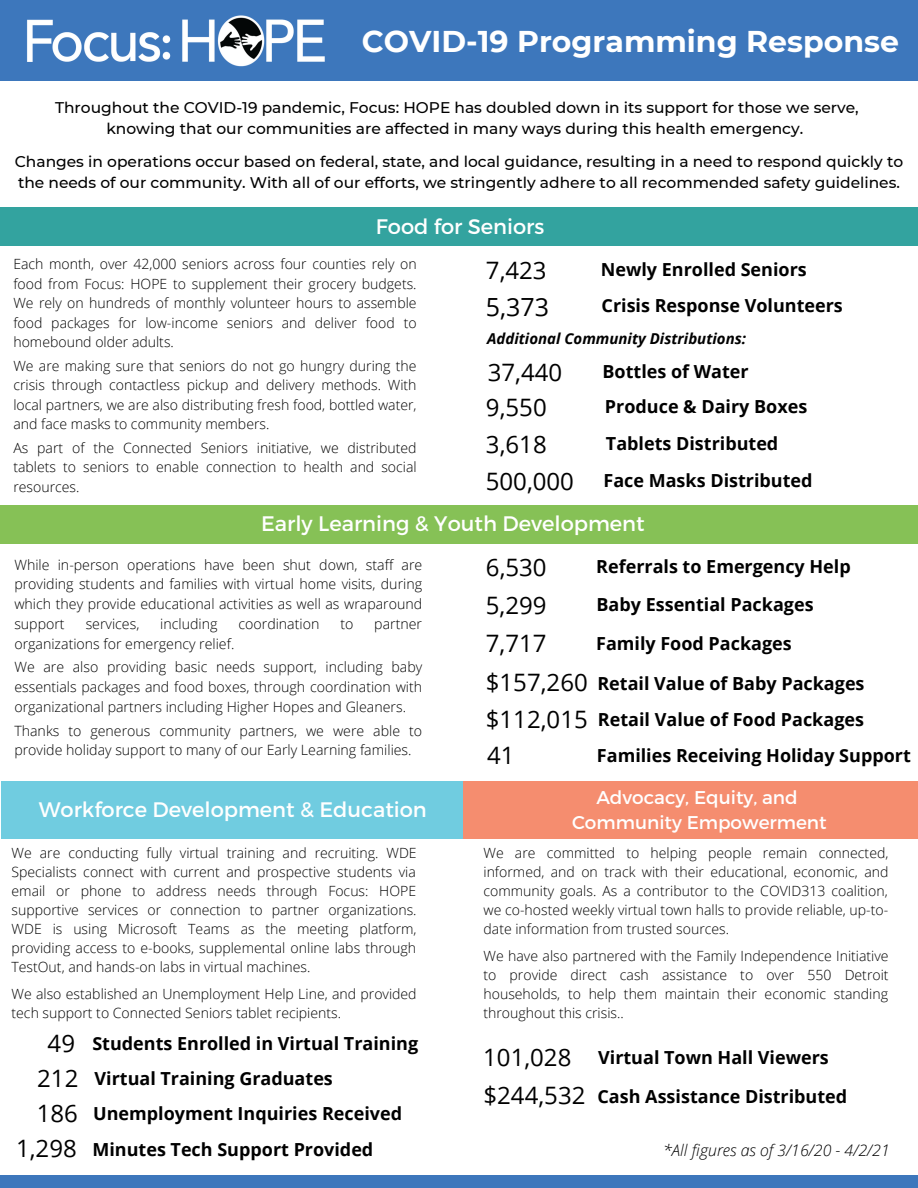
<style>
.page{position:relative;width:918px;height:1188px;background:#fff}
.page>*{position:absolute;margin:0;border:0;box-sizing:border-box;transform-origin:0 0}
.t1{font:700 30px "Montserrat";color:#fff}
.t2{font:25.05px "Open Sans";color:#000}
.t3{font:24px "Open Sans";color:#000}
.t4{font:21px "Montserrat";color:#fff}
.t5{font:18.45px "Montserrat";color:#fff}
.t6{font:700 18px "Open Sans";color:#000}
.t7{font:italic 300 15.9px "Open Sans";color:#000}
.t8{font:500 15.45px/21px "Montserrat";color:#000}
.t9{font:italic 700 15px "Open Sans";color:#000}
.t10{font:300 14.1px/19px "Open Sans";color:#000;text-align:justify}
</style>
<div class="page">
<div style="left:0;top:0;width:918px;height:81px;background:#3d77bc"></div>
<img style="left:27px;top:16px;width:298px;height:51px">
<div style="left:0;top:208px;width:918px;height:38px;background:#33a39f"></div>
<div style="left:0;top:1175px;width:918px;height:13px;background:#3d77bc"></div>
<div style="left:1px;top:505px;width:917px;height:38px;background:#86c156"></div>
<div style="left:1px;top:781px;width:463px;height:57px;background:#70cce0"></div>
<div style="left:464px;top:781px;width:454px;height:57px;background:#f58d6f"></div>
<p class="t1" style="left:362px;top:23px;width:539px">COVID-19 Programming Response</p>
<p class="t8" style="left:55px;top:97px;width:805px">Throughout the COVID-19 pandemic, Focus: HOPE has doubled down in its support for those we serve,</p>
<p class="t8" style="left:106px;top:118px;width:698px">knowing that our communities are affected in many ways during this health emergency.</p>
<p class="t8" style="left:15px;top:151px;width:890px">Changes in operations occur based on federal, state, and local guidance, resulting in a need to respond quickly to the needs of our community. With all of our efforts, we stringently adhere to all recommended safety guidelines.</p>
<p class="t4" style="left:376px;top:213px;width:170px">Food for Seniors</p>
<p class="t6" style="left:601px;top:257px;width:207px">Newly Enrolled Seniors</p>
<p class="t10" style="left:13px;top:254px;width:405px;line-height:19.5px">Each month, over 42,000 seniors across four counties rely on food from Focus: HOPE to supplement their grocery budgets.<br>We rely on hundreds of monthly volunteer hours to assemble food packages for low-income seniors and deliver food to homebound older adults.</p>
<p class="t10" style="left:13px;top:356px;width:405px;line-height:19.5px">We are making sure that seniors do not go hungry during the crisis through contactless pickup and delivery methods. With local partners, we are also distributing fresh food, bottled water, and face masks to community members.</p>
<p class="t10" style="left:13px;top:438px;width:405px;line-height:19.5px">As part of the Connected Seniors initiative, we distributed tablets to seniors to enable connection to health and social resources.</p>
<p class="t3" style="left:486px;top:254px;width:62px">7,423</p>
<p class="t2" style="left:486px;top:289px;width:65px">5,373</p>
<p class="t6" style="left:602px;top:293px;width:243px">Crisis Response Volunteers</p>
<p class="t9" style="left:487px;top:328px;width:260px">Additional Community Distributions:</p>
<p class="t3" style="left:488px;top:355px;width:76px">37,440</p>
<p class="t6" style="left:603px;top:359px;width:148px">Bottles of Water</p>
<p class="t3" style="left:486px;top:390px;width:62px">9,550</p>
<p class="t6" style="left:605px;top:394px;width:204px">Produce &amp; Dairy Boxes</p>
<p class="t3" style="left:486px;top:427px;width:62px">3,618</p>
<p class="t6" style="left:606px;top:431px;width:174px">Tablets Distributed</p>
<p class="t3" style="left:486px;top:464px;width:90px">500,000</p>
<p class="t6" style="left:604px;top:468px;width:211px">Face Masks Distributed</p>
<p class="t4" style="left:261px;top:510px;width:385px">Early Learning &amp; Youth Development</p>
<p class="t10" style="left:14px;top:554px;width:409px;line-height:19.8px">While in-person operations have been shut down, staff are providing students and families with virtual home visits, during which they provide educational activities as well as wraparound support</p>
<p class="t3" style="left:486px;top:550px;width:62px">6,530</p>
<p class="t6" style="left:596px;top:554px;width:256px">Referrals to Emergency Help</p>
<p class="t3" style="left:486px;top:588px;width:62px">5,299</p>
<p class="t6" style="left:596px;top:592px;width:219px">Baby Essential Packages</p>
<p class="t10" style="left:86px;top:614px;width:55px">services,</p>
<p class="t10" style="left:160px;top:614px;width:59px">including</p>
<p class="t10" style="left:238px;top:614px;width:82px">coordination</p>
<p class="t10" style="left:340px;top:614px;width:15px">to</p>
<p class="t10" style="left:374px;top:614px;width:49px">partner</p>
<p class="t10" style="left:14px;top:634px;width:222px">organizations for emergency relief.</p>
<p class="t10" style="left:14px;top:657px;width:409px;line-height:19.8px">We are also providing basic needs support, including baby essentials packages and food boxes, through coordination with organizational partners including Higher Hopes and Gleaners.</p>
<p class="t10" style="left:14px;top:720px;width:409px;line-height:19.8px">Thanks to generous community partners, we were able to provide holiday support to many of our Early Learning families.</p>
<p class="t3" style="left:486px;top:627px;width:62px">7,717</p>
<p class="t6" style="left:596px;top:630px;width:197px">Family Food Packages</p>
<p class="t3" style="left:486px;top:666px;width:103px">$157,260</p>
<p class="t6" style="left:597px;top:670px;width:269px">Retail Value of Baby Packages</p>
<p class="t3" style="left:486px;top:702px;width:103px">$112,015</p>
<p class="t6" style="left:598px;top:707px;width:268px">Retail Value of Food Packages</p>
<p class="t3" style="left:487px;top:739px;width:29px">41</p>
<p class="t6" style="left:597px;top:743px;width:315px">Families Receiving Holiday Support</p>
<p class="t4" style="left:39px;top:796px;width:390px">Workforce Development &amp; Education</p>
<p class="t10" style="left:12px;top:843px;width:407px">We are conducting fully virtual training and recruiting. WDE Specialists connect with current and prospective students via email or phone to address needs through Focus: HOPE supportive services or connection to partner organizations.<br>WDE is using Microsoft Teams as the meeting platform, providing access to e-books, supplemental online labs through TestOut, and hands-on labs in virtual machines.</p>
<p class="t10" style="left:12px;top:984px;width:407px">We also established an Unemployment Help Line, and provided tech support to Connected Seniors tablet recipients.</p>
<p class="t3" style="left:48px;top:1026px;width:29px">49</p>
<p class="t6" style="left:92px;top:1031px;width:327px">Students Enrolled in Virtual Training</p>
<p class="t3" style="left:37px;top:1061px;width:43px">212</p>
<p class="t6" style="left:95px;top:1066px;width:240px">Virtual Training Graduates</p>
<p class="t3" style="left:37px;top:1096px;width:43px">186</p>
<p class="t6" style="left:93px;top:1101px;width:310px">Unemployment Inquiries Received</p>
<p class="t3" style="left:16px;top:1132px;width:62px">1,298</p>
<p class="t6" style="left:92px;top:1137px;width:282px">Minutes Tech Support Provided</p>
<p class="t5" style="left:596px;top:785px;width:203px">Advocacy, Equity, and</p>
<p class="t5" style="left:572px;top:810px;width:256px">Community Empowerment</p>
<p class="t10" style="left:484px;top:843px;width:407px">We are committed to helping people remain connected, informed, and on track with their educational, economic, and community goals. As a contributor to the COVID313 coalition, we co-hosted weekly virtual town halls to provide reliable, up-to&shy;date information from trusted sources.</p>
<p class="t10" style="left:484px;top:946px;width:407px">We have also partnered with the Family Independence Initiative to provide direct cash assistance to over 550 Detroit households, to help them maintain their economic standing throughout this crisis..</p>
<p class="t6" style="left:598px;top:1045px;width:232px">Virtual Town Hall Viewers</p>
<p class="t3" style="left:483px;top:1040px;width:90px">101,028</p>
<p class="t3" style="left:484px;top:1079px;width:103px">$244,532</p>
<p class="t6" style="left:597px;top:1084px;width:251px">Cash Assistance Distributed</p>
<p class="t7" style="left:663px;top:1139px;width:228px">*All figures as of 3/16/20 - 4/2/21</p>
</div>
